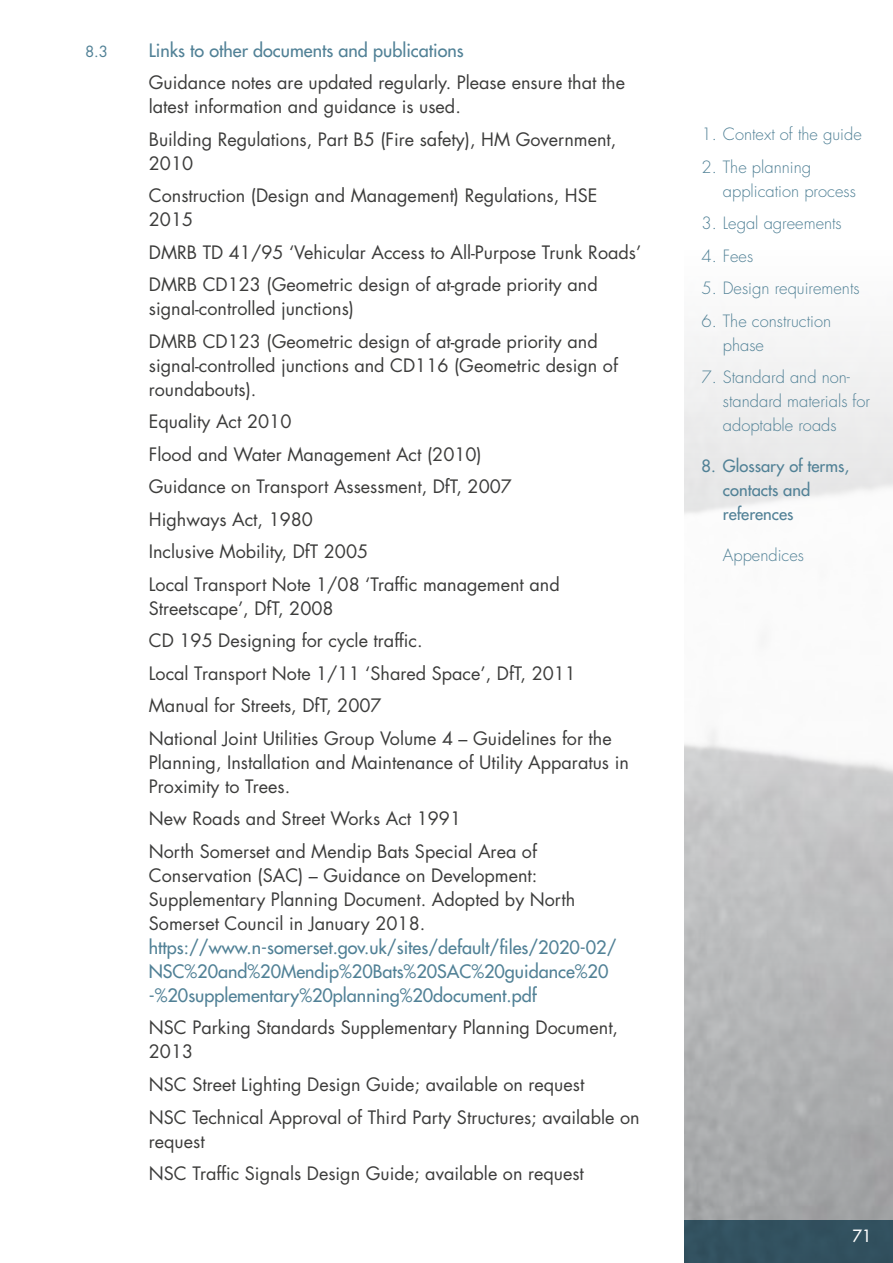
<style>
.page{position:relative;width:893px;height:1263px;background:#fff}
.page>*{position:absolute;margin:0;border:0;box-sizing:border-box;transform-origin:0 0}
.Text__P{font:18px/24px "Futura LT";color:#3c3c3b}
.NSC_Numb_L2__H2{font:18px "Futura LT";color:#518196}
.t1{font:300 16.5px/24px "Futura LT";color:#518196}
.t2{font:16.5px/24px "Futura LT";color:#518196}
.t3{font:16.5px "Futura LT";color:#fff}
.NSC_Numb_L2__H2-2{font:15px "Futura LT";color:#518196}
.s1{color:#518196}
</style>
<div class="page">
<div style="left:685px;top:1220px;width:208px;height:43px;background:#32515f"></div>
<h2 class="NSC_Numb_L2__H2-2" style="left:85px;top:42px;width:25px">8.3</h2>
<h2 class="NSC_Numb_L2__H2" style="left:149px;top:38px;width:316px">Links to other documents and publications</h2>
<p class="Text__P" style="left:149px;top:71px;width:478px">Guidance notes are updated regularly. Please ensure that the latest information and guidance is used.</p>
<p class="Text__P" style="left:149px;top:127px;width:469px">Building Regulations, Part B5 (Fire safety), HM Government,<br>2010</p>
<p class="Text__P" style="left:149px;top:184px;width:450px">Construction (Design and Management) Regulations, HSE<br>2015</p>
<p class="Text__P" style="left:149px;top:240px;width:494px">DMRB TD 41/95 ‘Vehicular Access to All-Purpose Trunk Roads’</p>
<p class="Text__P" style="left:149px;top:273px;width:450px">DMRB CD123 (Geometric design of at-grade priority and signal-controlled junctions)</p>
<p class="Text__P" style="left:149px;top:329px;width:471px">DMRB CD123 (Geometric design of at-grade priority and signal-controlled junctions and CD116 (Geometric design of roundabouts).</p>
<p class="Text__P" style="left:149px;top:410px;width:144px">Equality Act 2010</p>
<p class="Text__P" style="left:149px;top:442px;width:334px">Flood and Water Management Act (2010)</p>
<p class="Text__P" style="left:149px;top:475px;width:365px">Guidance on Transport Assessment, DfT, 2007</p>
<p class="Text__P" style="left:149px;top:507px;width:166px">Highways Act, 1980</p>
<p class="Text__P" style="left:149px;top:540px;width:221px">Inclusive Mobility, DfT 2005</p>
<p class="Text__P" style="left:149px;top:572px;width:412px">Local Transport Note 1/08 ‘Traffic management and<br>Streetscape’, DfT, 2008</p>
<p class="Text__P" style="left:149px;top:629px;width:275px">CD 195 Designing for cycle traffic.</p>
<p class="Text__P" style="left:149px;top:661px;width:429px">Local Transport Note 1/11 ‘Shared Space’, DfT, 2011</p>
<p class="Text__P" style="left:149px;top:694px;width:234px">Manual for Streets, DfT, 2007</p>
<p class="Text__P" style="left:149px;top:726px;width:482px">National Joint Utilities Group Volume 4 – Guidelines for the<br>Planning, Installation and Maintenance of Utility Apparatus in<br>Proximity to Trees.</p>
<p class="Text__P" style="left:149px;top:807px;width:314px">New Roads and Street Works Act 1991</p>
<p class="Text__P" style="left:149px;top:839px;width:469px">North Somerset and Mendip Bats Special Area of Conservation (SAC) – Guidance on Development:<br>Supplementary Planning Document. Adopted by North Somerset Council in January 2018. <span class="s1">https://www.n-somerset.gov.uk/sites/default/files/2020-02/ NSC%20and%20Mendip%20Bats%20SAC%20guidance%20 -%20supplementary%20planning%20document.pdf</span></p>
<p class="Text__P" style="left:149px;top:1016px;width:471px">NSC Parking Standards Supplementary Planning Document,<br>2013</p>
<p class="Text__P" style="left:149px;top:1072px;width:437px">NSC Street Lighting Design Guide; available on request</p>
<p class="Text__P" style="left:149px;top:1105px;width:492px">NSC Technical Approval of Third Party Structures; available on request</p>
<p class="Text__P" style="left:149px;top:1161px;width:437px">NSC Traffic Signals Design Guide; available on request</p>
<p class="t1" style="left:702px;top:123px;width:162px">1. Context of the guide</p>
<p class="t1" style="left:723px;top:155px;width:135px;text-indent:-21px">2. The planning application process</p>
<p class="t1" style="left:702px;top:212px;width:142px">3. Legal agreements</p>
<p class="t1" style="left:702px;top:244px;width:53px">4. Fees</p>
<p class="t1" style="left:702px;top:277px;width:160px">5. Design requirements</p>
<p class="t1" style="left:723px;top:309px;width:110px;text-indent:-21px">6. The construction phase</p>
<p class="t1" style="left:723px;top:366px;width:149px;text-indent:-21px">7. Standard and non&shy;standard materials for adoptable roads</p>
<p class="t2" style="left:723px;top:454px;width:128px;text-indent:-21px">8. Glossary of terms, contacts and references</p>
<p class="t1" style="left:723px;top:544px;width:83px">Appendices</p>
<p class="t3" style="left:853px;top:1225px;width:21px">71</p>
</div>
